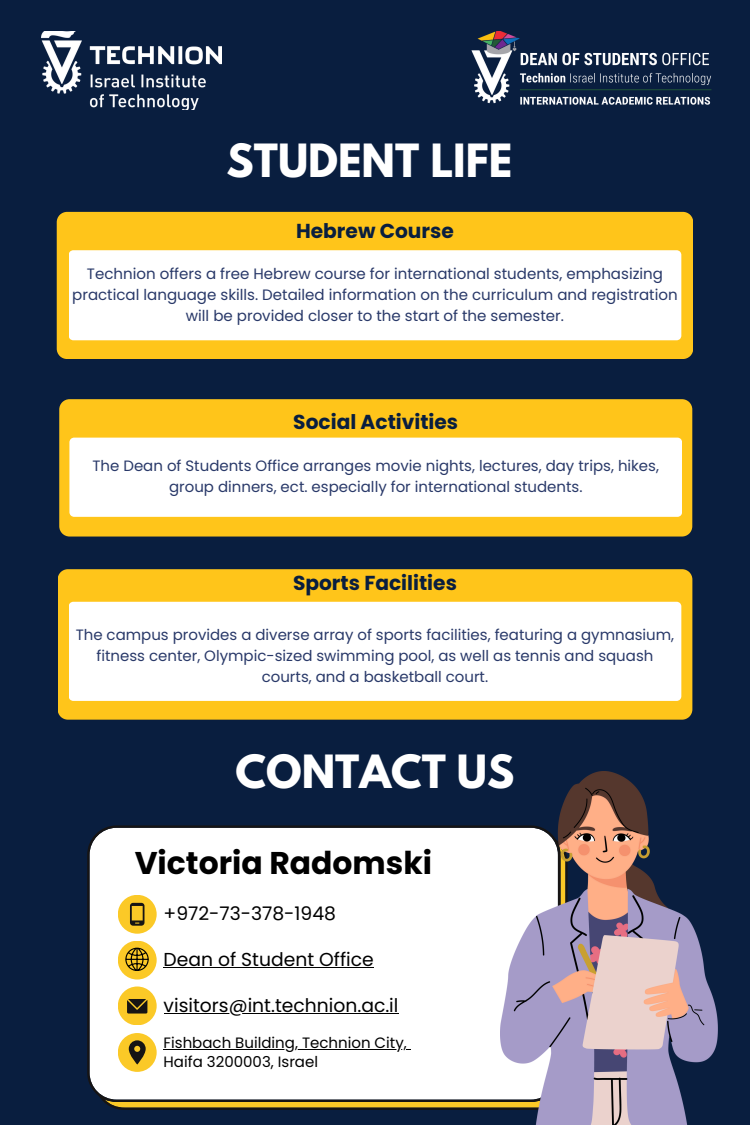
<style>
.page{position:relative;width:750px;height:1125px;background:#091e3f}
.page>*{position:absolute;margin:0;border:0;box-sizing:border-box;transform-origin:0 0}
.t1{font:700 40.62px "League Spartan";color:#fff}
.t2{font:700 31.38px "Poppins";color:#000}
.t3{font:700 20.12px "Poppins";color:#091e3f}
.t4{font:18.75px "Poppins";color:#000}
.t5{font:15px/20.6px "Poppins";color:#293969;text-align:center}
.t6{font:15px "Poppins";color:#000}
</style>
<div class="page">
<div style="left:59px;top:399px;width:633px;height:138px;background:#ffc51a"></div>
<div style="left:69px;top:438px;width:613px;height:79px;background:#fff"></div>
<div style="left:57px;top:212px;width:636px;height:147px;background:#ffc51a"></div>
<div style="left:69px;top:250px;width:612px;height:90px;background:#fff"></div>
<div style="left:87px;top:825px;width:413px;height:285px;background:#fff"></div>
<div style="left:118px;top:895px;width:39px;height:39px;background:#fbc927;border-radius:50%"></div>
<div style="left:118px;top:941px;width:39px;height:39px;background:#fbc927;border-radius:50%"></div>
<div style="left:118px;top:987px;width:39px;height:38px;background:#fbc927;border-radius:50%"></div>
<svg style="left:130px;top:903px;width:15px;height:22px"></svg>
<svg style="left:125px;top:948px;width:24px;height:23px"></svg>
<svg style="left:127px;top:999px;width:20px;height:15px"></svg>
<div style="left:118px;top:1033px;width:39px;height:39px;background:#fbc927;border-radius:50%"></div>
<svg style="left:129px;top:1040px;width:17px;height:25px"></svg>
<div style="left:58px;top:569px;width:634px;height:151px;background:#ffc51a"></div>
<div style="left:69px;top:602px;width:612px;height:99px;background:#fff"></div>
<img style="left:500px;top:772px;width:218px;height:353px">
<hr style="left:164px;top:967px;width:210px;height:1px;background:#000">
<hr style="left:164px;top:1013px;width:235px;height:1px;background:#000">
<hr style="left:164px;top:1049px;width:243px;height:1px;background:#000">
<img style="left:42px;top:31px;width:179px;height:79px">
<img style="left:471px;top:31px;width:241px;height:74px">
<p class="t1" style="left:227px;top:141px;width:287px">STUDENT LIFE</p>
<h1 class="t3" style="left:296px;top:217px;width:159px">Hebrew Course</h1>
<p class="t5" style="left:72px;top:264px;width:607px">Technion offers a free Hebrew course for international students, emphasizing practical language skills. Detailed information on the curriculum and registration will be provided closer to the start of the semester.</p>
<h3 class="t3" style="left:293px;top:408px;width:166px">Social Activities</h3>
<p class="t5" style="left:93px;top:456px;width:568px">The Dean of Students Office arranges movie nights, lectures, day trips, hikes, group dinners, ect. especially for international students.</p>
<p class="t3" style="left:293px;top:569px;width:165px">Sports Facilities</p>
<h2 class="t5" style="left:76px;top:625px;width:600px">The campus provides a diverse array of sports facilities, featuring a gymnasium, fitness center, Olympic-sized swimming pool, as well as tennis and squash courts, and a basketball court.</h2>
<p class="t1" style="left:236px;top:751px;width:280px">CONTACT US</p>
<p class="t2" style="left:135px;top:841px;width:299px">Victoria Radomski</p>
<p class="t4" style="left:164px;top:900px;width:174px">+972-73-378-1948</p>
<p class="t4" style="left:164px;top:946px;width:212px">Dean of Student Office</p>
<p class="t4" style="left:164px;top:992px;width:236px">visitors@int.technion.ac.il</p>
<p class="t6" style="left:164px;top:1032px;width:245px">Fishbach Building, Technion City,</p>
<h1 class="t6" style="left:164px;top:1051px;width:156px">Haifa 3200003, Israel</h1>
</div>
